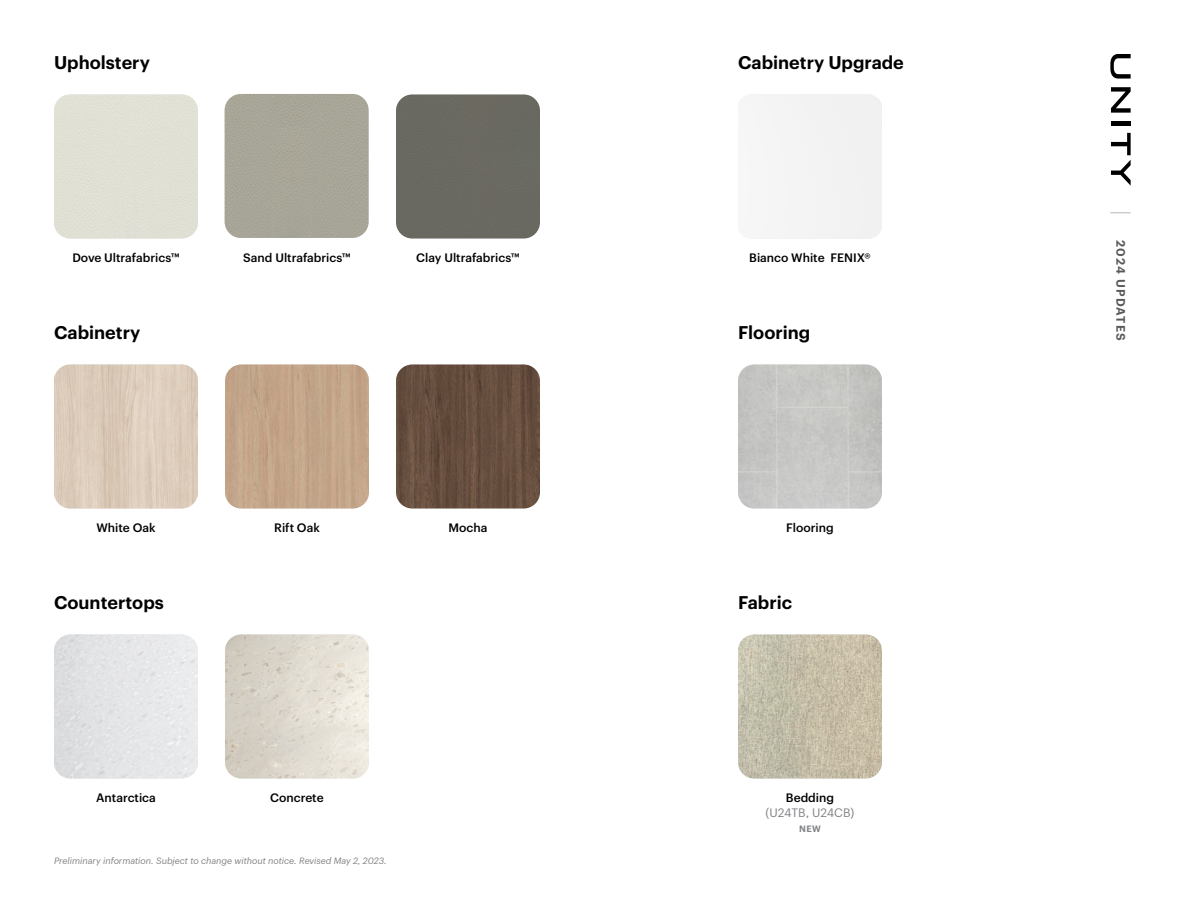
<style>
.page{position:relative;width:1188px;height:918px;background:#fff}
.page>*{position:absolute;margin:0;border:0;box-sizing:border-box;transform-origin:0 0}
.t1{font:600 18px "Graphik";color:#000}
.t2{font:500 12px "Graphik";color:#000}
.t3{font:12px "Graphik";color:#808285}
.t4{font:600 12px "Graphik";letter-spacing:.105em;color:#58595b}
.t5{font:italic 9px "Graphik";color:#808285}
.t6{font:600 9px "Graphik";color:#808285}
</style>
<div class="page">
<svg style="left:1110px;top:213px;width:21px;height:1px"></svg>
<svg style="left:1110px;top:54px;width:21px;height:25px"></svg>
<div style="left:1111px;top:121px;width:20px;height:5px;background:#000"></div>
<svg style="left:1111px;top:87px;width:20px;height:26px"></svg>
<svg style="left:1111px;top:133px;width:20px;height:53px"></svg>
<img style="left:54px;top:634px;width:144px;height:144px">
<img style="left:225px;top:634px;width:144px;height:144px">
<div style="left:225px;top:94px;width:144px;height:144px;background:#a8a598"></div>
<div style="left:396px;top:94px;width:144px;height:144px;background:#6a6961"></div>
<img style="left:54px;top:364px;width:144px;height:144px">
<img style="left:225px;top:364px;width:144px;height:144px">
<img style="left:396px;top:364px;width:144px;height:144px">
<img style="left:738px;top:364px;width:144px;height:144px">
<img style="left:738px;top:634px;width:144px;height:144px">
<h1 class="t1" style="left:54px;top:48px;width:97px">Upholstery</h1>
<h1 class="t1" style="left:738px;top:48px;width:167px">Cabinetry Upgrade</h1>
<p class="t2" style="left:72px;top:248px;width:109px">Dove Ultrafabrics™</p>
<p class="t2" style="left:243px;top:248px;width:109px">Sand Ultrafabrics™</p>
<p class="t2" style="left:416px;top:248px;width:105px">Clay Ultrafabrics™</p>
<h1 class="t1" style="left:54px;top:318px;width:88px">Cabinetry</h1>
<p class="t2" style="left:749px;top:248px;width:123px">Bianco White FENIX®</p>
<h1 class="t1" style="left:738px;top:318px;width:74px">Flooring</h1>
<p class="t4" style="left:1130px;top:240px;width:103px;rotate:90deg">2024 UPDATES</p>
<p class="t2" style="left:96px;top:518px;width:61px">White Oak</p>
<p class="t2" style="left:274px;top:518px;width:47px">Rift Oak</p>
<p class="t2" style="left:449px;top:518px;width:40px">Mocha</p>
<p class="t2" style="left:786px;top:518px;width:49px">Flooring</p>
<h1 class="t1" style="left:54px;top:588px;width:111px">Countertops</h1>
<h1 class="t1" style="left:738px;top:588px;width:56px">Fabric</h1>
<p class="t2" style="left:96px;top:788px;width:61px">Antarctica</p>
<p class="t2" style="left:270px;top:788px;width:55px">Concrete</p>
<p class="t2" style="left:786px;top:788px;width:50px">Bedding</p>
<p class="t3" style="left:766px;top:803px;width:90px">(U24TB, U24CB)</p>
<p class="t6" style="left:799px;top:822px;width:23px">NEW</p>
<p class="t5" style="left:54px;top:854px;width:334px">Preliminary information. Subject to change without notice. Revised May 2, 2023.</p>
</div>
